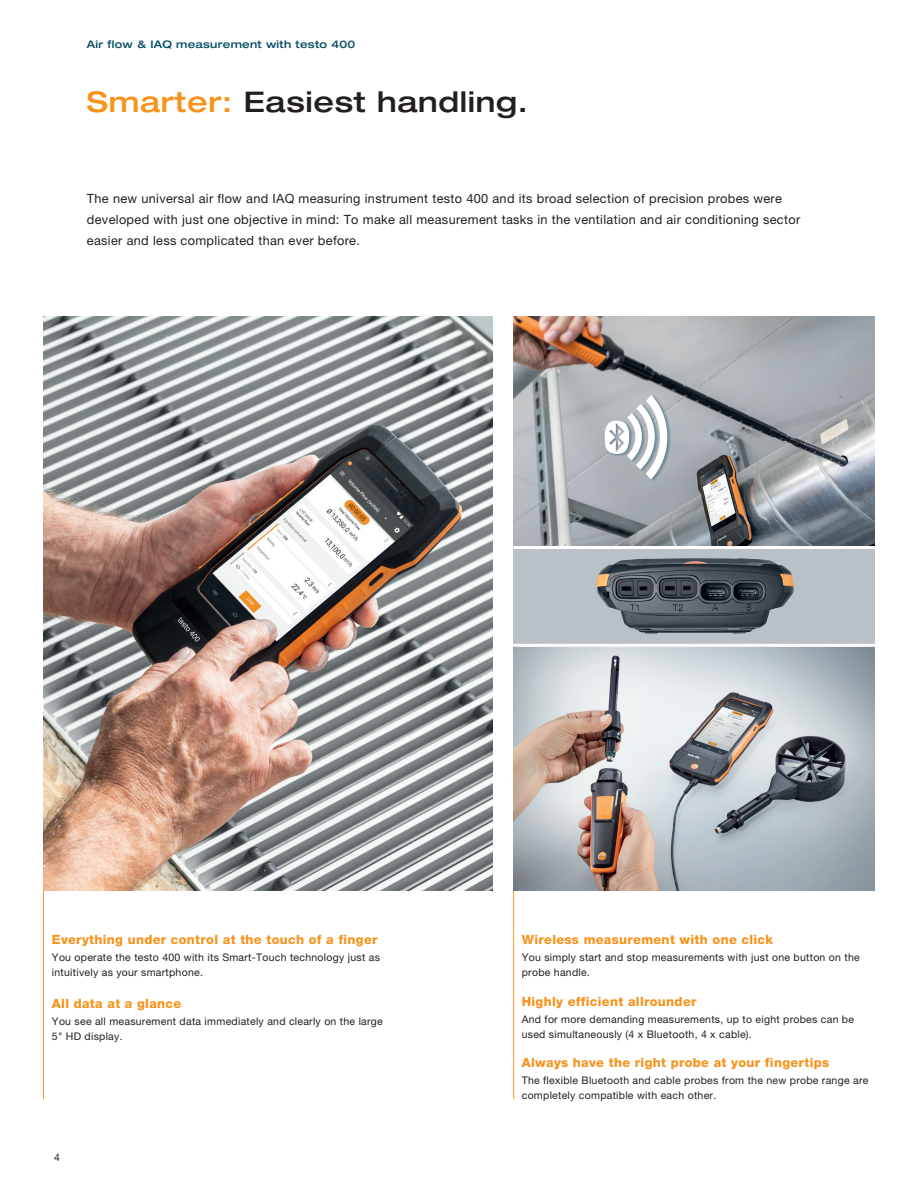
<style>
.page{position:relative;width:918px;height:1188px;background:#fff}
.page>*{position:absolute;margin:0;border:0;box-sizing:border-box;transform-origin:0 0}
.Headline{font:500 expanded 28.5px "Helvetica Neue LTW1 G";letter-spacing:.025em;color:#231f20}
.Copy_8_5_pt{font:12.75px/21px "Helvetica Neue LTW1 G";letter-spacing:.025em;color:#231f20}
.Copy_8_5_pt-2{font:800 12.75px "Helvetica Neue LTW1 G";letter-spacing:.025em;color:#f7931d}
.Copy_8_5_pt-3{font:10.5px/15px "Helvetica Neue LTW1 G";letter-spacing:.025em;color:#231f20}
.Geraetename_im_Kopfb{font:500 expanded 10.5px "Helvetica Neue LTW1 G";letter-spacing:.025em;color:#074f64}
.s1{color:#f7931d}
</style>
<div class="page">
<img style="left:513px;top:647px;width:361px;height:244px">
<div style="left:513px;top:546px;width:361px;height:98px;background:#bac1c6"></div>
<img style="left:596px;top:558px;width:198px;height:76px">
<img style="left:513px;top:317px;width:361px;height:229px">
<hr style="left:43px;top:891px;width:1px;height:208px;background:#f7931d">
<hr style="left:513px;top:891px;width:1px;height:208px;background:#f7931d">
<hr style="left:513px;top:546px;width:362px;height:3px;background:#fff">
<div style="left:627px;top:394px;width:44px;height:89px;background:#074f64;opacity:.4"></div>
<svg style="left:605px;top:395px;width:62px;height:85px"></svg>
<img style="left:43px;top:317px;width:449px;height:574px">
<p class="Geraetename_im_Kopfb" style="left:87px;top:38px;width:270px">Air flow &amp; IAQ measurement with testo 400</p>
<p class="Headline" style="left:87px;top:83px;width:443px"><span class="s1">Smarter:</span> Easiest handling.</p>
<p class="Copy_8_5_pt" style="left:87px;top:188px;width:715px">The new universal air flow and IAQ measuring instrument testo 400 and its broad selection of precision probes were developed with just one objective in mind: To make all measurement tasks in the ventilation and air conditioning sector easier and less complicated than ever before.</p>
<p class="Copy_8_5_pt-2" style="left:52px;top:932px;width:327px">Everything under control at the touch of a finger</p>
<p class="Copy_8_5_pt-3" style="left:52px;top:950px;width:329px">You operate the testo 400 with its Smart-Touch technology just as intuitively as your smartphone.</p>
<p class="Copy_8_5_pt-2" style="left:52px;top:996px;width:131px">All data at a glance</p>
<p class="Copy_8_5_pt-3" style="left:52px;top:1014px;width:332px">You see all measurement data immediately and clearly on the large<br>5" HD display.</p>
<p class="Copy_8_5_pt-3" style="left:54px;top:1149px;width:7px">4</p>
<p class="Copy_8_5_pt-2" style="left:522px;top:932px;width:253px">Wireless measurement with one click</p>
<p class="Copy_8_5_pt-3" style="left:522px;top:950px;width:340px">You simply start and stop measurements with just one button on the probe handle.</p>
<p class="Copy_8_5_pt-2" style="left:522px;top:993px;width:176px">Highly efficient allrounder</p>
<p class="Copy_8_5_pt-3" style="left:522px;top:1011px;width:334px">And for more demanding measurements, up to eight probes can be used simultaneously (4 x Bluetooth, 4 x cable).</p>
<p class="Copy_8_5_pt-2" style="left:522px;top:1055px;width:309px">Always have the right probe at your fingertips</p>
<p class="Copy_8_5_pt-3" style="left:522px;top:1073px;width:348px">The flexible Bluetooth and cable probes from the new probe range are completely compatible with each other.</p>
</div>
